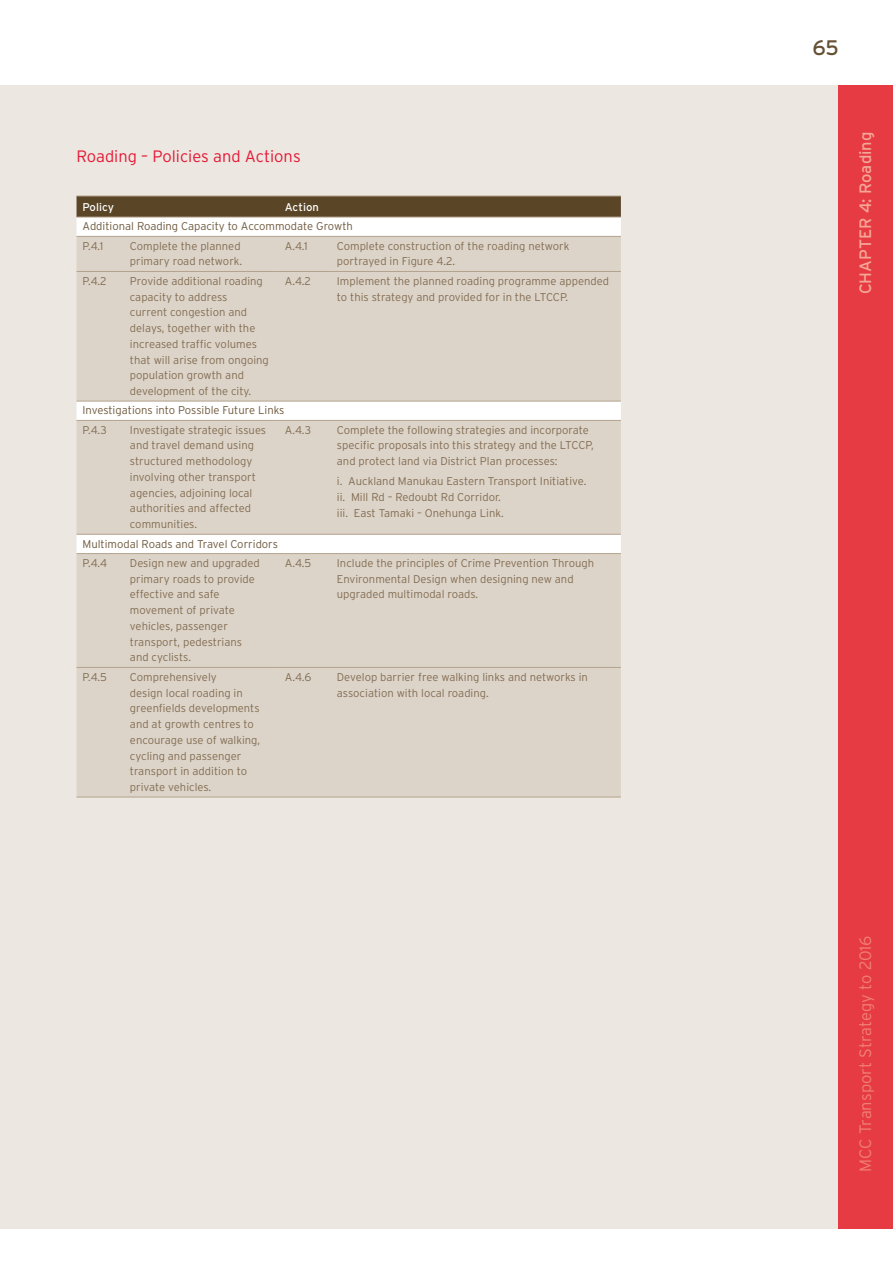
<style>
.page{position:relative;width:893px;height:1263px;background:#fff}
.page>*{position:absolute;margin:0;border:0;box-sizing:border-box;transform-origin:0 0}
.t1{font:21px "Interstate";color:#655033}
.t2{font:300 16.5px "Interstate";color:#ef8172}
.t3{font:300 16.5px "Interstate";color:#e51836}
.t4{font:16.5px "Interstate";color:#f4a798}
.t5{font:300 11.25px/15.8px "Interstate";color:#826d52}
.t6{font:300 11.25px "Interstate";color:#6e593d}
.t7{font:11.25px "Interstate";color:#fff}
</style>
<div class="page">
<div style="left:0;top:85px;width:892px;height:1143px;background:#ece7e0"></div>
<div style="left:839px;top:85px;width:54px;height:1144px;background:#e73b43"></div>
<div style="left:77px;top:197px;width:544px;height:20px;background:#5a4527"></div>
<div style="left:77px;top:218px;width:544px;height:18px;background:#fff"></div>
<svg style="left:77px;top:237px;width:544px;height:560px;background:#dfd6cc"></svg>
<hr style="left:77px;top:196px;width:47px;height:1px;background:#b4a38e">
<hr style="left:124px;top:196px;width:155px;height:1px;background:#b4a38e">
<hr style="left:279px;top:196px;width:52px;height:1px;background:#b4a38e">
<hr style="left:331px;top:196px;width:290px;height:1px;background:#b4a38e">
<hr style="left:77px;top:217px;width:47px;height:1px;background:#b4a38e">
<hr style="left:124px;top:217px;width:155px;height:1px;background:#b4a38e">
<hr style="left:279px;top:217px;width:52px;height:1px;background:#b4a38e">
<hr style="left:331px;top:217px;width:290px;height:1px;background:#b4a38e">
<hr style="left:77px;top:236px;width:47px;height:1px;background:#b4a38e">
<hr style="left:124px;top:236px;width:155px;height:1px;background:#b4a38e">
<hr style="left:279px;top:236px;width:52px;height:1px;background:#b4a38e">
<hr style="left:331px;top:236px;width:290px;height:1px;background:#b4a38e">
<hr style="left:77px;top:271px;width:47px;height:1px;background:#b4a38e">
<hr style="left:124px;top:271px;width:155px;height:1px;background:#b4a38e">
<hr style="left:279px;top:271px;width:52px;height:1px;background:#b4a38e">
<hr style="left:331px;top:271px;width:290px;height:1px;background:#b4a38e">
<hr style="left:77px;top:401px;width:47px;height:1px;background:#b4a38e">
<hr style="left:124px;top:401px;width:155px;height:1px;background:#b4a38e">
<hr style="left:279px;top:401px;width:52px;height:1px;background:#b4a38e">
<hr style="left:331px;top:401px;width:290px;height:1px;background:#b4a38e">
<hr style="left:77px;top:420px;width:47px;height:1px;background:#b4a38e">
<hr style="left:124px;top:420px;width:155px;height:1px;background:#b4a38e">
<hr style="left:279px;top:420px;width:52px;height:1px;background:#b4a38e">
<hr style="left:331px;top:420px;width:290px;height:1px;background:#b4a38e">
<hr style="left:77px;top:534px;width:47px;height:1px;background:#b4a38e">
<hr style="left:124px;top:534px;width:155px;height:1px;background:#b4a38e">
<hr style="left:279px;top:534px;width:52px;height:1px;background:#b4a38e">
<hr style="left:331px;top:534px;width:290px;height:1px;background:#b4a38e">
<hr style="left:77px;top:553px;width:47px;height:1px;background:#b4a38e">
<hr style="left:124px;top:553px;width:155px;height:1px;background:#b4a38e">
<hr style="left:279px;top:553px;width:52px;height:1px;background:#b4a38e">
<hr style="left:331px;top:553px;width:290px;height:1px;background:#b4a38e">
<hr style="left:77px;top:667px;width:47px;height:1px;background:#b4a38e">
<hr style="left:124px;top:667px;width:155px;height:1px;background:#b4a38e">
<hr style="left:279px;top:667px;width:52px;height:1px;background:#b4a38e">
<hr style="left:331px;top:667px;width:290px;height:1px;background:#b4a38e">
<hr style="left:77px;top:797px;width:47px;height:1px;background:#b4a38e">
<hr style="left:124px;top:797px;width:155px;height:1px;background:#b4a38e">
<hr style="left:279px;top:797px;width:52px;height:1px;background:#b4a38e">
<hr style="left:331px;top:797px;width:290px;height:1px;background:#b4a38e">
<h2 class="t3" style="left:77px;top:146px;width:226px">Roading – Policies and Actions</h2>
<p class="t7" style="left:83px;top:201px;width:33px">Policy</p>
<p class="t7" style="left:285px;top:201px;width:36px">Action</p>
<p class="t6" style="left:83px;top:220px;width:272px">Additional Roading Capacity to Accommodate Growth</p>
<p class="t5" style="left:83px;top:238px;width:22px">P.4.1</p>
<p class="t5" style="left:130px;top:238px;width:114px">Complete the planned primary road network.</p>
<p class="t5" style="left:285px;top:238px;width:24px">A.4.1</p>
<p class="t5" style="left:337px;top:238px;width:234px">Complete construction of the roading network portrayed in Figure 4.2.</p>
<p class="t5" style="left:83px;top:273px;width:26px">P.4.2</p>
<p class="t5" style="left:130px;top:273px;width:140px">Provide additional roading capacity to address<br>current congestion and delays, together with the increased traffic volumes that will arise from ongoing population growth and development of the city.</p>
<p class="t5" style="left:285px;top:273px;width:28px">A.4.2</p>
<p class="t5" style="left:337px;top:273px;width:274px">Implement the planned roading programme appended to this strategy and provided for in the LTCCP.</p>
<p class="t6" style="left:83px;top:404px;width:203px">Investigations into Possible Future Links</p>
<p class="t5" style="left:83px;top:422px;width:26px">P.4.3</p>
<p class="t5" style="left:130px;top:422px;width:138px">Investigate strategic issues and travel demand using structured methodology involving other transport agencies, adjoining local authorities and affected communities.</p>
<p class="t5" style="left:285px;top:422px;width:28px">A.4.3</p>
<p class="t5" style="left:337px;top:422px;width:258px">Complete the following strategies and incorporate specific proposals into this strategy and the LTCCP, and protect land via District Plan processes:</p>
<p class="t5" style="left:337px;top:473px;width:251px">i. Auckland Manukau Eastern Transport Initiative. ii. Mill Rd – Redoubt Rd Corridor.<br>iii. East Tamaki – Onehunga Link.</p>
<p class="t6" style="left:83px;top:537px;width:197px">Multimodal Roads and Travel Corridors</p>
<p class="t5" style="left:83px;top:555px;width:26px">P.4.4</p>
<p class="t5" style="left:130px;top:555px;width:131px">Design new and upgraded primary roads to provide effective and safe movement of private vehicles, passenger transport, pedestrians and cyclists.</p>
<p class="t5" style="left:285px;top:555px;width:28px">A.4.5</p>
<p class="t5" style="left:337px;top:555px;width:259px">Include the principles of Crime Prevention Through<br>Environmental Design when designing new and upgraded multimodal roads.</p>
<p class="t5" style="left:83px;top:669px;width:26px">P.4.5</p>
<p class="t5" style="left:130px;top:669px;width:132px">Comprehensively<br>design local roading in greenfields developments and at growth centres to encourage use of walking, cycling and passenger transport in addition to private vehicles.</p>
<p class="t5" style="left:285px;top:669px;width:28px">A.4.6</p>
<p class="t5" style="left:337px;top:669px;width:252px">Develop barrier free walking links and networks in association with local roading.</p>
<h1 class="t1" style="left:812px;top:36px;width:28px">65</h1>
<h2 class="t4" style="left:856px;top:294px;width:164px;rotate:-90deg">CHAPTER 4: Roading</h2>
<h2 class="t2" style="left:856px;top:1171px;width:238px;rotate:-90deg">MCC Transport Strategy to 2016</h2>
</div>
